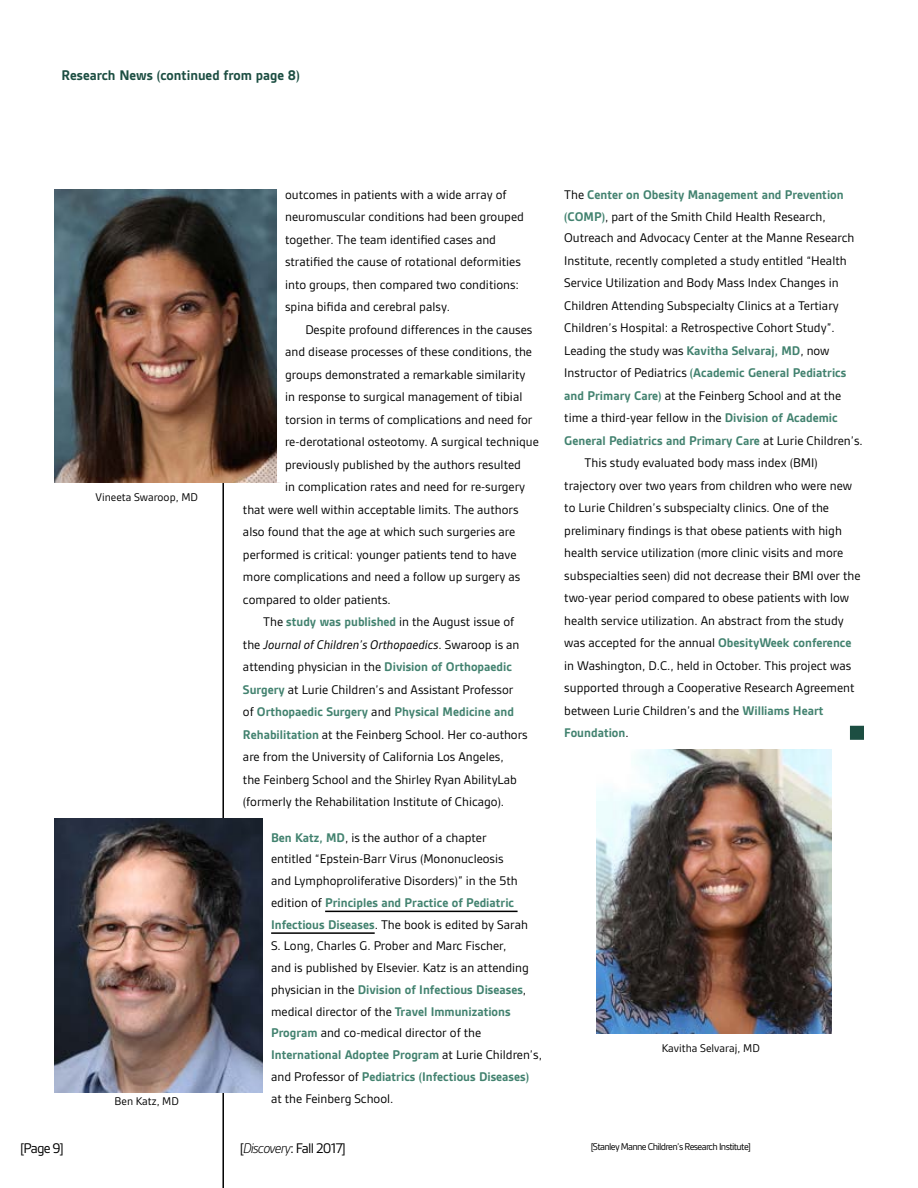
<style>
.page{position:relative;width:918px;height:1188px;background:#fff}
.page>*{position:absolute;margin:0;border:0;box-sizing:border-box;transform-origin:0 0}
.t1{font:700 15px "Gesta";color:#1c4e42}
.t2{font:15px "Gesta";letter-spacing:-.05em;color:#000}
.t3{font:13.5px/21.8px "Gesta";color:#000}
.t4{font:700 13.5px/22.5px "Gesta";color:#42826f}
.t5{font:italic 13.5px "Gesta";color:#000}
.t6{font:12px "Gesta";color:#000}
.t7{font:10.5px "Gesta";letter-spacing:-.06em;color:#000}
.s1{font-weight:700;color:#42826f}
.s2{font-style:normal}
.s3{font-weight:400;color:#000}
.s4{font-weight:300;font-style:italic}
</style>
<div class="page">
<hr style="left:222px;top:189px;width:2px;height:999px;background:#000">
<hr style="left:325px;top:911px;width:193px;height:1px;background:#000">
<hr style="left:271px;top:932px;width:104px;height:2px;background:#000">
<div style="left:850px;top:726px;width:14px;height:14px;background:#1c4e42;border:2px solid #1c4e42"></div>
<img style="left:54px;top:189px;width:223px;height:294px">
<img style="left:597px;top:750px;width:234px;height:284px">
<img style="left:54px;top:819px;width:209px;height:273px">
<p class="t1" style="left:62px;top:67px;width:240px">Research News (continued from page 8)</p>
<p class="t6" style="left:96px;top:491px;width:104px">Vineeta Swaroop, MD</p>
<p class="t6" style="left:115px;top:1095px;width:66px">Ben Katz, MD</p>
<p class="t3" style="left:285px;top:183px;width:240px;line-height:22.5px">outcomes in patients with a wide array of neuromuscular conditions had been grouped together. The team identified cases and stratified the cause of rotational deformities into groups, then compared two conditions: spina bifida and cerebral palsy.</p>
<p class="t3" style="left:305px;top:319px;width:229px">Despite profound differences in the causes</p>
<p class="t3" style="left:285px;top:341px;width:249px">and disease processes of these conditions, the</p>
<p class="t3" style="left:285px;top:364px;width:242px">groups demonstrated a remarkable similarity</p>
<p class="t3" style="left:285px;top:386px;width:239px">in response to surgical management of tibial</p>
<p class="t3" style="left:285px;top:409px;width:249px">torsion in terms of complications and need for</p>
<p class="t3" style="left:285px;top:431px;width:255px">re-derotational osteotomy. A surgical technique</p>
<p class="t3" style="left:285px;top:454px;width:237px">previously published by the authors resulted</p>
<p class="t3" style="left:285px;top:476px;width:242px">in complication rates and need for re-surgery</p>
<p class="t3" style="left:243px;top:499px;width:277px">that were well within acceptable limits. The authors</p>
<p class="t3" style="left:243px;top:521px;width:274px">also found that the age at which such surgeries are</p>
<p class="t3" style="left:243px;top:544px;width:275px">performed is critical: younger patients tend to have</p>
<p class="t3" style="left:243px;top:566px;width:279px">more complications and need a follow up surgery as</p>
<p class="t3" style="left:243px;top:589px;width:149px">compared to older patients.</p>
<p class="t3" style="left:263px;top:611px;width:253px">The <span class="s1">study was published</span> in the August issue of</p>
<p class="t5" style="left:243px;top:637px;width:278px"><span class="s2">the</span> Journal of Children’s Orthopaedics<span class="s2">. Swaroop is an</span></p>
<p class="t3" style="left:243px;top:656px;width:270px">attending physician in the <span class="s1">Division of Orthopaedic</span></p>
<p class="t3" style="left:243px;top:679px;width:272px"><span class="s1">Surgery</span> at Lurie Children’s and Assistant Professor</p>
<p class="t4" style="left:243px;top:701px;width:272px"><span class="s3">of</span> Orthopaedic Surgery <span class="s3">and</span> Physical Medicine and</p>
<p class="t3" style="left:243px;top:724px;width:286px"><span class="s1">Rehabilitation</span> at the Feinberg School. Her co-authors</p>
<p class="t3" style="left:243px;top:746px;width:262px">are from the University of California Los Angeles,</p>
<p class="t3" style="left:243px;top:769px;width:276px">the Feinberg School and the Shirley Ryan AbilityLab</p>
<p class="t3" style="left:243px;top:791px;width:263px">(formerly the Rehabilitation Institute of Chicago).</p>
<p class="t3" style="left:271px;top:827px;width:272px"><span class="s1">Ben Katz, MD</span>, is the author of a chapter<br>entitled “Epstein-Barr Virus (Mononucleosis<br>and Lymphoproliferative Disorders)” in the 5th edition of <span class="s1">Principles and Practice of Pediatric Infectious Diseases</span>. The book is edited by Sarah<br>S. Long, Charles G. Prober and Marc Fischer,<br>and is published by Elsevier. Katz is an attending physician in the <span class="s1">Division of Infectious Diseases</span>, medical director of the <span class="s1">Travel Immunizations Program</span> and co-medical director of the <span class="s1">International Adoptee Program</span> at Lurie Children’s, and Professor of <span class="s1">Pediatrics (Infectious Diseases) </span>at the Feinberg School.</p>
<p class="t4" style="left:564px;top:183px;width:281px"><span class="s3">The</span> Center on Obesity Management and Prevention (COMP)<span class="s3">, part of the Smith Child Health Research,</span></p>
<p class="t3" style="left:564px;top:227px;width:292px">Outreach and Advocacy Center at the Manne Research</p>
<p class="t3" style="left:564px;top:250px;width:284px">Institute, recently completed a study entitled “Health</p>
<p class="t3" style="left:564px;top:272px;width:276px">Service Utilization and Body Mass Index Changes in</p>
<p class="t3" style="left:564px;top:295px;width:276px">Children Attending Subspecialty Clinics at a Tertiary</p>
<p class="t3" style="left:564px;top:317px;width:272px">Children’s Hospital: a Retrospective Cohort Study”.</p>
<p class="t3" style="left:564px;top:340px;width:267px">Leading the study was <span class="s1">Kavitha Selvaraj, MD</span>, now</p>
<p class="t4" style="left:564px;top:362px;width:284px"><span class="s3">Instructor of Pediatrics</span> (Academic General Pediatrics</p>
<p class="t3" style="left:564px;top:385px;width:278px"><span class="s1">and Primary Care)</span> at the Feinberg School and at the</p>
<p class="t3" style="left:564px;top:407px;width:275px">time a third-year fellow in the <span class="s1">Division of Academic</span></p>
<p class="t4" style="left:564px;top:429px;width:300px">General Pediatrics and Primary Care <span class="s3">at Lurie Children’s.</span></p>
<p class="t3" style="left:585px;top:452px;width:235px">This study evaluated body mass index (BMI)</p>
<p class="t3" style="left:564px;top:475px;width:289px">trajectory over two years from children who were new</p>
<p class="t3" style="left:564px;top:497px;width:266px">to Lurie Children’s subspecialty clinics. One of the</p>
<p class="t3" style="left:564px;top:520px;width:279px">preliminary findings is that obese patients with high</p>
<p class="t3" style="left:564px;top:542px;width:280px">health service utilization (more clinic visits and more</p>
<p class="t3" style="left:564px;top:565px;width:298px">subspecialties seen) did not decrease their BMI over the</p>
<p class="t3" style="left:564px;top:587px;width:286px">two-year period compared to obese patients with low</p>
<p class="t3" style="left:564px;top:610px;width:281px">health service utilization. An abstract from the study</p>
<p class="t3" style="left:564px;top:632px;width:289px">was accepted for the annual <span class="s1">ObesityWeek conference</span></p>
<p class="t3" style="left:564px;top:655px;width:288px">in Washington, D.C., held in October. This project was</p>
<p class="t3" style="left:564px;top:677px;width:292px">supported through a Cooperative Research Agreement</p>
<p class="t3" style="left:564px;top:700px;width:261px">between Lurie Children’s and the <span class="s1">Williams Heart</span></p>
<p class="t4" style="left:564px;top:722px;width:66px">Foundation<span class="s3">.</span></p>
<p class="t6" style="left:662px;top:1042px;width:99px">Kavitha Selvaraj, MD</p>
<p class="t2" style="left:20px;top:1140px;width:45px">[Page 9]</p>
<p class="t2" style="left:240px;top:1140px;width:108px">[<span class="s4">Discovery</span>: Fall 2017]</p>
<p class="t7" style="left:591px;top:1141px;width:162px">[Stanley Manne Children’s Research Institute]</p>
</div>
